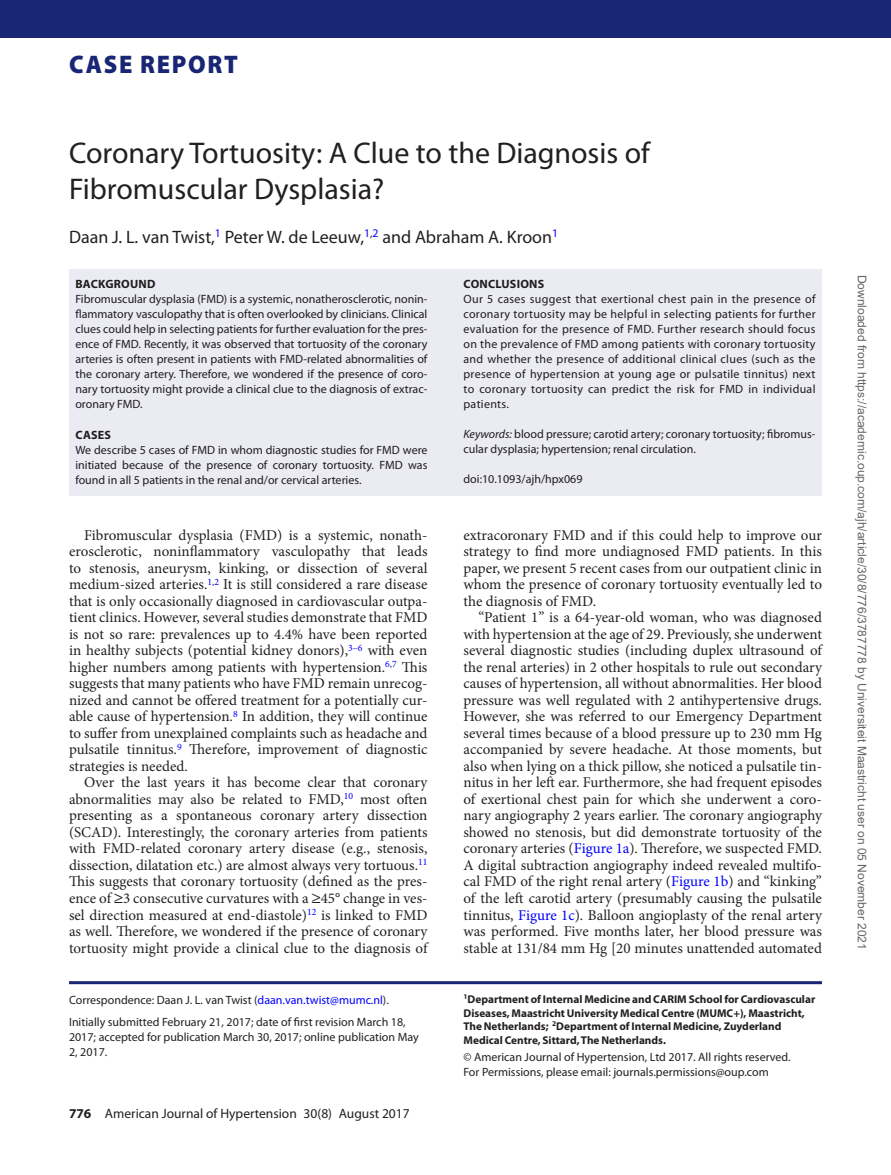
<style>
.page{position:relative;width:891px;height:1175px;background:#fff}
.page>*{position:absolute;margin:0;border:0;box-sizing:border-box;transform-origin:0 0}
.t1{font:30px/36px "Myriad Pro";color:#231f20}
.t2{font:900 25.5px "Myriad Pro";letter-spacing:.07em;color:#192575;scale:.95 1}
.t3{font:18px "Myriad Pro";color:#231f20}
.t4{font:15px/16.5px "Minion Pro";color:#231f20;text-align:justify}
.t5{font:13.5px "Myriad Pro";color:#231f20}
.t6{font:12px/15px "Myriad Pro";color:#231f20}
.t7{font:12px "Arial";color:#666}
.t8{font:700 12px "Myriad Pro";letter-spacing:.02em;color:#231f20}
.t9{font:700 11.25px/13.5px "Myriad Pro";color:#231f20}
.s1{font-style:italic}
.s2{font-family:"Gandhari Unicode"}
.s3{color:#00f}
.s4{font-weight:700}
</style>
<div class="page">
<div style="left:0;top:0;width:891px;height:38px;background:#192575"></div>
<div style="left:69px;top:270px;width:753px;height:226px;background:#ebebf4"></div>
<hr style="left:69px;top:981px;width:753px;height:3px;background:#192575">
<h2 class="t2" style="left:69px;top:50px;width:179px">CASE REPORT</h2>
<h1 class="t1" style="left:69px;top:135px;width:582px">Coronary Tortuosity: A Clue to the Diagnosis of<br>Fibromuscular Dysplasia?</h1>
<p class="t3" style="left:69px;top:225px;width:491px">Daan J. L. van Twist,<sup>1</sup> Peter W. de Leeuw,<sup>1</sup><sup>,</sup><sup>2</sup> and Abraham A. Kroon<sup>1</sup></p>
<p class="t8" style="left:75px;top:276px;width:82px">BACKGROUND</p>
<p class="t6" style="left:75px;top:291px;width:354px;text-align:justify">Fibromuscular dysplasia (FMD) is a systemic, nonatherosclerotic, nonin&shy;flammatory vasculopathy that is often overlooked by clinicians. Clinical clues could help in selecting patients for further evaluation for the pres&shy;ence of FMD. Recently, it was observed that tortuosity of the coronary arteries is often present in patients with FMD-related abnormalities of the coronary artery. Therefore, we wondered if the presence of coro&shy;nary tortuosity might provide a clinical clue to the diagnosis of extrac&shy;oronary FMD.</p>
<p class="t8" style="left:75px;top:427px;width:37px">CASES</p>
<p class="t6" style="left:75px;top:442px;width:354px;text-align:justify">We describe 5 cases of FMD in whom diagnostic studies for FMD were initiated because of the presence of coronary tortuosity. FMD was found in all 5 patients in the renal and/or cervical arteries.</p>
<p class="t8" style="left:464px;top:276px;width:82px">CONCLUSIONS</p>
<p class="t6" style="left:463px;top:291px;width:354px;text-align:justify">Our 5 cases suggest that exertional chest pain in the presence of coronary tortuosity may be helpful in selecting patients for further evaluation for the presence of FMD. Further research should focus on the prevalence of FMD among patients with coronary tortuosity and whether the presence of additional clinical clues (such as the presence of hypertension at young age or pulsatile tinnitus) next to coronary tortuosity can predict the risk for FMD in individual patients.</p>
<p class="t6" style="left:463px;top:426px;width:354px"><span class="s1">Keywords:</span> blood pressure; carotid artery; coronary tortuosity; fibromus&shy;cular dysplasia; hypertension; renal circulation.</p>
<p class="t6" style="left:463px;top:471px;width:121px">doi:10.1093/ajh/hpx069</p>
<p class="t4" style="left:69px;top:527px;width:360px;text-indent:15px">Fibromuscular dysplasia (FMD) is a systemic, nonath&shy;erosclerotic, noninflammatory vasculopathy that leads to stenosis, aneurysm, kinking, or dissection of several medium-sized arteries.<sup>1</sup><sup>,</sup><sup>2</sup> It is still considered a rare disease that is only occasionally diagnosed in cardiovascular outpa&shy;tient clinics. However, several studies demonstrate that FMD is not so rare: prevalences up to 4.4% have been reported in healthy subjects (potential kidney donors),<sup>3–6</sup> with even higher numbers among patients with hypertension.<sup>6</sup><sup>,</sup><sup>7</sup> This suggests that many patients who have FMD remain unrecog&shy;nized and cannot be offered treatment for a potentially cur&shy;able cause of hypertension.<sup>8</sup> In addition, they will continue to suffer from unexplained complaints such as headache and pulsatile tinnitus.<sup>9</sup> Therefore, improvement of diagnostic strategies is needed.</p>
<p class="t4" style="left:69px;top:774px;width:360px;text-indent:15px">Over the last years it has become clear that coronary abnormalities may also be related to FMD,<sup>10</sup> most often presenting as a spontaneous coronary artery dissection (SCAD). Interestingly, the coronary arteries from patients with FMD-related coronary artery disease (e.g., stenosis, dissection, dilatation etc.) are almost always very tortuous.<sup>11<br></sup>This suggests that coronary tortuosity (defined as the pres&shy;ence of <span class="s2">≥</span>3 consecutive curvatures with a <span class="s2">≥</span>45° change in ves&shy;sel direction measured at end-diastole)<sup>12</sup> is linked to FMD as well. Therefore, we wondered if the presence of coronary tortuosity might provide a clinical clue to the diagnosis of</p>
<p class="t6" style="left:69px;top:988px;width:338px;line-height:22.5px">Correspondence: Daan J. L. van Twist (<span class="s3">daan.van.twist@mumc.nl</span>).<br>Initially submitted February 21, 2017; date of first revision March 18,</p>
<p class="t6" style="left:69px;top:1029px;width:351px">2017; accepted for publication March 30, 2017; online publication May<br>2, 2017.</p>
<p class="t5" style="left:69px;top:1105px;width:342px"><span class="s4">776</span> American Journal of Hypertension 30(8) August 2017</p>
<p class="t4" style="left:463px;top:527px;width:360px">extracoronary FMD and if this could help to improve our strategy to find more undiagnosed FMD patients. In this paper, we present 5 recent cases from our outpatient clinic in whom the presence of coronary tortuosity eventually led to the diagnosis of FMD.</p>
<p class="t4" style="left:463px;top:609px;width:360px;text-indent:15px">“Patient 1” is a 64-year-old woman, who was diagnosed with hypertension at the age of 29. Previously, she underwent several diagnostic studies (including duplex ultrasound of the renal arteries) in 2 other hospitals to rule out secondary causes of hypertension, all without abnormalities. Her blood pressure was well regulated with 2 antihypertensive drugs.<br>However, she was referred to our Emergency Department several times because of a blood pressure up to 230 mm Hg accompanied by severe headache. At those moments, but also when lying on a thick pillow, she noticed a pulsatile tin&shy;nitus in her left ear. Furthermore, she had frequent episodes of exertional chest pain for which she underwent a coro&shy;nary angiography 2 years earlier. The coronary angiography showed no stenosis, but did demonstrate tortuosity of the coronary arteries (<span class="s3">Figure 1a</span>). Therefore, we suspected FMD.<br>A digital subtraction angiography indeed revealed multifo&shy;cal FMD of the right renal artery (<span class="s3">Figure 1b</span>) and “kinking” of the left carotid artery (presumably causing the pulsatile tinnitus, <span class="s3">Figure 1c</span>). Balloon angioplasty of the renal artery was performed. Five months later, her blood pressure was stable at 131/84 mm Hg [20 minutes unattended automated</p>
<p class="t9" style="left:463px;top:992px;width:353px"><sup>1</sup>Department of Internal Medicine and CARIM School for Cardiovascular Diseases, Maastricht University Medical Centre (MUMC+), Maastricht, The Netherlands; <sup>2</sup>Department of Internal Medicine, Zuyderland Medical Centre, Sittard, The Netherlands.</p>
<p class="t6" style="left:463px;top:1049px;width:329px">© American Journal of Hypertension, Ltd 2017. All rights reserved.<br>For Permissions, please email: journals.permissions@oup.com</p>
<p class="t7" style="left:866px;top:275px;width:676px;rotate:90deg">Downloaded from https://academic.oup.com/ajh/article/30/8/776/3787778 by Universiteit Maastricht user on 05 November 2021</p>
</div>
